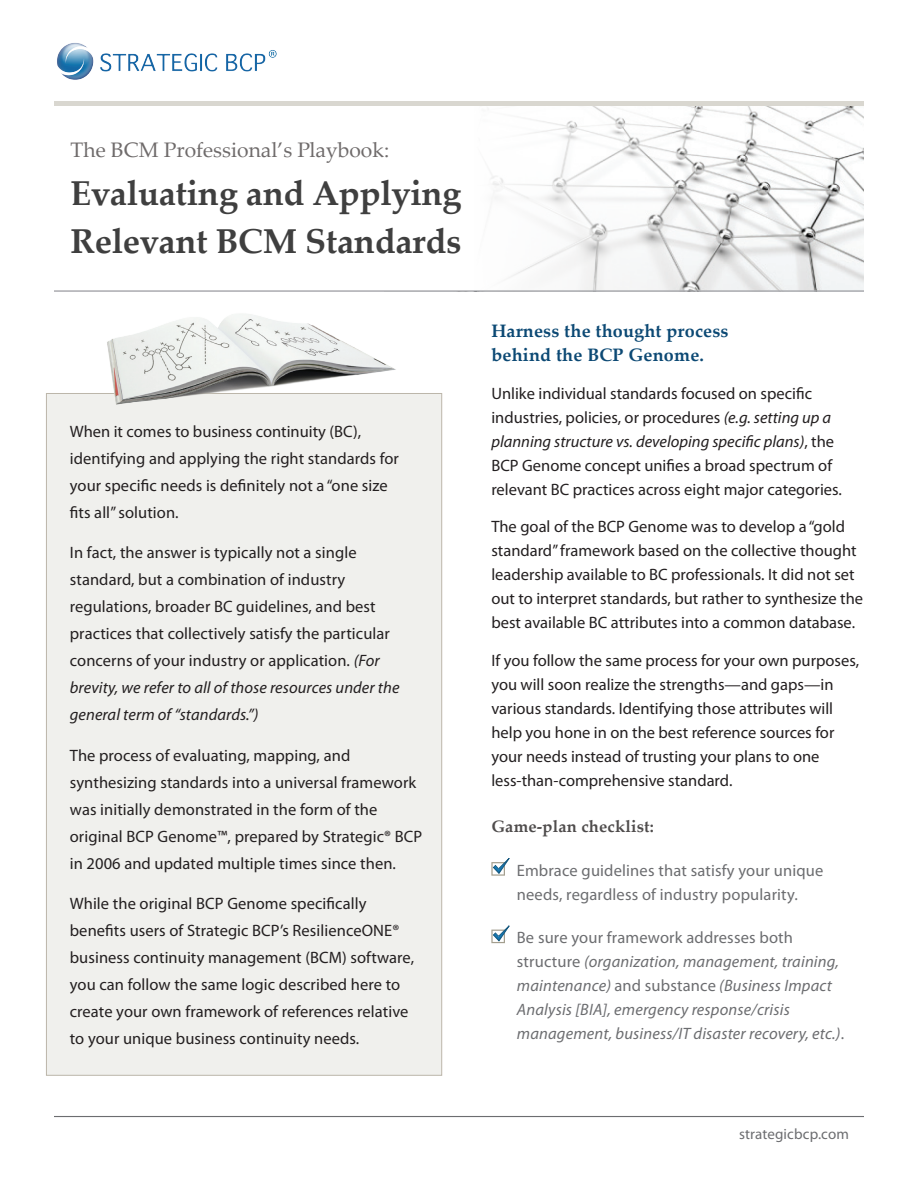
<style>
.page{position:relative;width:918px;height:1188px;background:#fff}
.page>*{position:absolute;margin:0;border:0;box-sizing:border-box;transform-origin:0 0}
.t1{font:700 34.5px/48px "Palatino Linotype";letter-spacing:-.01em;color:#3f3f3f}
.t2{font:21px "Palatino Linotype";color:#6f6b6b}
.t3{font:700 18px "Palatino Linotype";letter-spacing:.01em;color:#0c4974}
.t4{font:16.5px/27px "Myriad Pro";color:#231f20}
.t5{font:italic 16.5px/24px "Myriad Pro";letter-spacing:.01em;color:#6c6d70}
.t6{font:16.5px/24px "Myriad Pro";letter-spacing:.01em;color:#6c6d70}
.t7{font:700 16.5px "Palatino Linotype";letter-spacing:.01em;color:#4f4c4c}
.t8{font:15px "Myriad Pro";letter-spacing:.01em;color:#6c6d70}
.s1{font-style:italic}
.s2{font-style:normal}
</style>
<div class="page">
<img style="left:798px;top:106px;width:66px;height:184px">
<svg style="left:491px;top:106px;width:307px;height:184px"></svg>
<div style="left:46px;top:393px;width:396px;height:683px;background:#f0f0ed;border:1px solid #bcb6aa"></div>
<hr style="left:54px;top:102px;width:810px;height:4px;background:#d9d7d0">
<img style="left:57px;top:43px;width:220px;height:37px">
<svg style="left:491px;top:858px;width:19px;height:18px"></svg>
<svg style="left:491px;top:925px;width:19px;height:18px"></svg>
<hr style="left:54px;top:290px;width:810px;height:2px;background:#aaabaf">
<hr style="left:54px;top:1116px;width:810px;height:1px;background:#6c6d70">
<img style="left:98px;top:290px;width:303px;height:115px">
<p class="t2" style="left:71px;top:135px;width:320px">The BCM Professional’s Playbook:</p>
<p class="t1" style="left:71px;top:168px;width:392px">Evaluating and Applying<br>Relevant BCM Standards</p>
<p class="t4" style="left:70px;top:418px;width:331px">When it comes to business continuity (BC), identifying and applying the right standards for your specific needs is definitely not a “one size fits all” solution.</p>
<p class="t4" style="left:70px;top:539px;width:331px">In fact, the answer is typically not a single standard, but a combination of industry regulations, broader BC guidelines, and best practices that collectively satisfy the particular concerns of your industry or application. <span class="s1">(For brevity, we refer to all of those resources under the general term of “standards.”)</span></p>
<p class="t4" style="left:70px;top:742px;width:354px">The process of evaluating, mapping, and synthesizing standards into a universal framework was initially demonstrated in the form of the original BCP Genome™, prepared by Strategic® BCP in 2006 and updated multiple times since then.</p>
<p class="t4" style="left:70px;top:890px;width:346px">While the original BCP Genome specifically benefits users of Strategic BCP’s ResilienceONE® business continuity management (BCM) software, you can follow the same logic described here to create your own framework of references relative to your unique business continuity needs.</p>
<p class="t3" style="left:491px;top:318px;width:239px">Harness the thought process</p>
<p class="t3" style="left:491px;top:342px;width:214px">behind the BCP Genome.</p>
<p class="t4" style="left:491px;top:381px;width:352px;line-height:24px">Unlike individual standards focused on specific industries, policies, or procedures <span class="s1">(e.g. setting up a planning structure vs. developing specific plans)</span>, the BCP Genome concept unifies a broad spectrum of relevant BC practices across eight major categories.</p>
<p class="t4" style="left:491px;top:514px;width:373px;line-height:24px">The goal of the BCP Genome was to develop a “gold standard” framework based on the collective thought leadership available to BC professionals. It did not set out to interpret standards, but rather to synthesize the best available BC attributes into a common database.</p>
<p class="t4" style="left:491px;top:648px;width:369px;line-height:24px">If you follow the same process for your own purposes, you will soon realize the strengths—and gaps—in various standards. Identifying those attributes will help you hone in on the best reference sources for your needs instead of trusting your plans to one less-than-comprehensive standard.</p>
<p class="t7" style="left:491px;top:815px;width:164px">Game-plan checklist:</p>
<p class="t6" style="left:517px;top:858px;width:308px">Embrace guidelines that satisfy your unique needs, regardless of industry popularity.</p>
<p class="t5" style="left:517px;top:925px;width:329px"><span class="s2">Be sure your framework addresses both structure</span> (organization, management, training, maintenance) <span class="s2">and substance</span> (Business Impact Analysis [BIA], emergency response/crisis management, business/IT disaster recovery, etc.)<span class="s2">.</span></p>
<p class="t8" style="left:739px;top:1124px;width:111px">strategicbcp.com</p>
</div>
